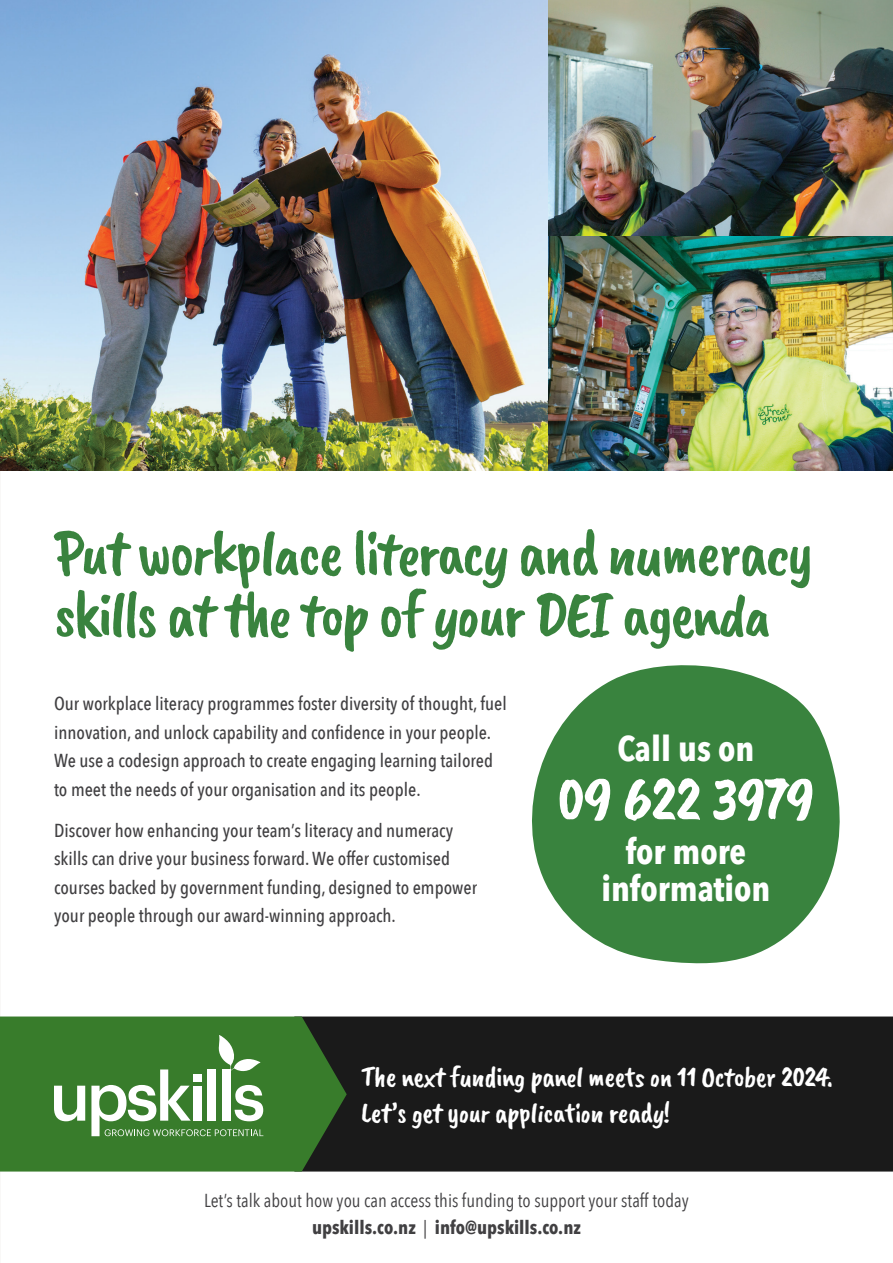
<style>
.page{position:relative;width:893px;height:1263px;background:#fff}
.page>*{position:absolute;margin:0;border:0;box-sizing:border-box;transform-origin:0 0}
.t1{font:64.5px/61.5px "Caveat Brush";letter-spacing:-.04em;color:#39833e}
.t2{font:61.95px "Caveat Brush";letter-spacing:-.02em;color:#fff}
.t3{font:700 34.95px/37.2px "Avenir Next Condensed";color:#fff;text-align:center}
.t4{font:28.5px/36px "Caveat Brush";letter-spacing:-.02em;color:#fff}
.t5{font:500 18.75px/28.5px "Avenir Next Condensed";color:#414042}
.t6{font:18.75px/27px "Avenir Next Condensed";color:#414042;text-align:center}
.s1{font-weight:700}
</style>
<div class="page">
<img style="left:0;top:0;width:548px;height:470px">
<img style="left:548px;top:0;width:345px;height:470px">
<svg style="left:532px;top:665px;width:308px;height:299px;fill:#39833e"></svg>
<div style="left:347px;top:1016px;width:546px;height:155px;background:#1a1a1a"></div>
<svg style="left:0;top:1016px;width:347px;height:155px;background:#36732a"></svg>
<svg style="left:54px;top:1086px;width:31px;height:35px"></svg>
<svg style="left:91px;top:1035px;width:172px;height:101px"></svg>
<h1 class="t1" style="left:54px;top:523px;width:761px">Put workplace literacy and numeracy skills at the top of your DEI agenda</h1>
<p class="t5" style="left:54px;top:689px;width:454px">Our workplace literacy programmes foster diversity of thought, fuel innovation, and unlock capability and confidence in your people.<br>We use a codesign approach to create engaging learning tailored to meet the needs of your organisation and its people.</p>
<p class="t5" style="left:54px;top:816px;width:424px">Discover how enhancing your team’s literacy and numeracy skills can drive your business forward. We offer customised courses backed by government funding, designed to empower your people through our award-winning approach.</p>
<h3 class="t3" style="left:618px;top:730px;width:138px">Call us on</h3>
<h2 class="t2" style="left:557px;top:763px;width:259px">09 622 3979</h2>
<h3 class="t3" style="left:601px;top:832px;width:171px">for more information</h3>
<h3 class="t4" style="left:361px;top:1059px;width:473px">The next funding panel meets on 11 October 2024.<br>Let’s get your application ready!</h3>
<p class="t6" style="left:204px;top:1186px;width:486px">Let’s talk about how you can access this funding to support your staff today <span class="s1">upskills.co.nz</span> | <span class="s1">info@upskills.co.nz</span></p>
</div>
